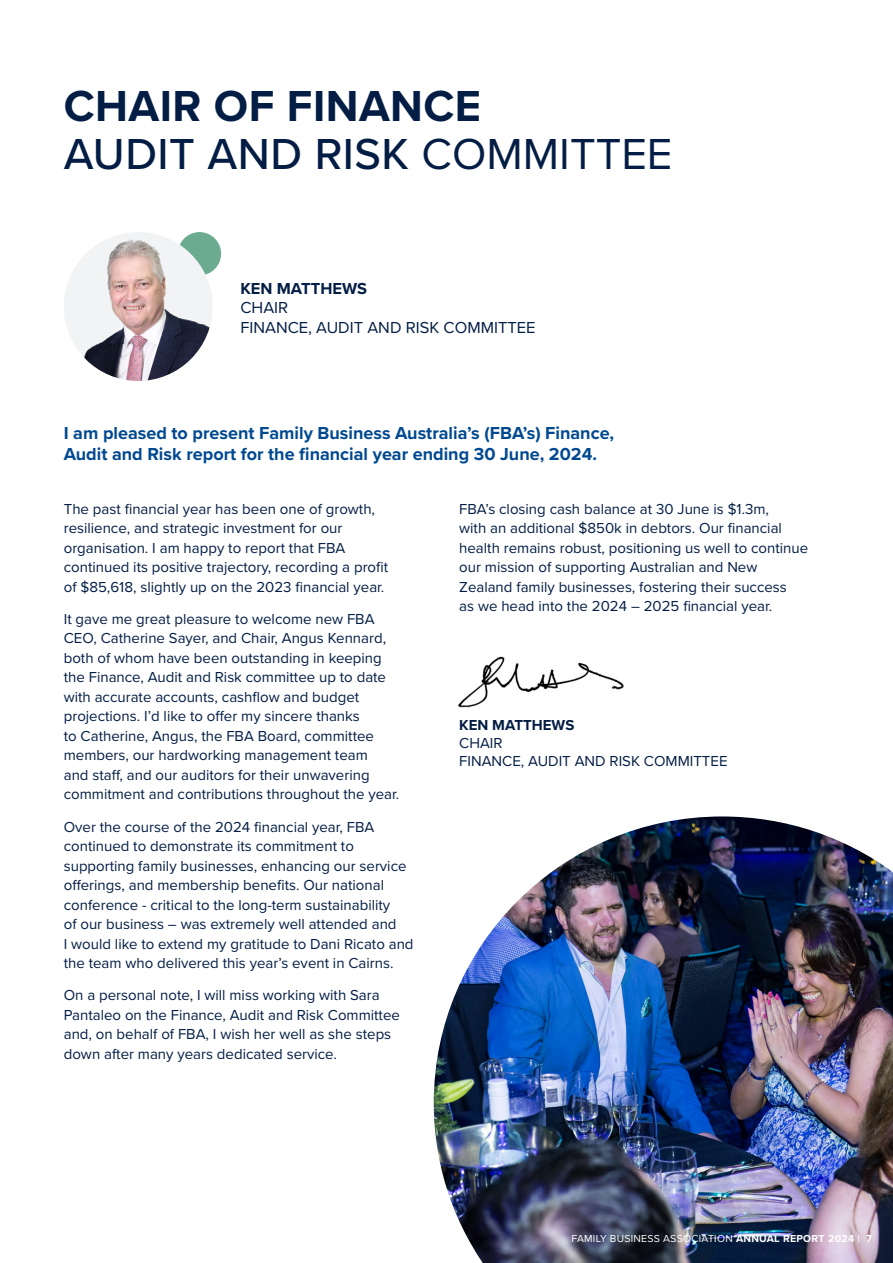
<style>
.page{position:relative;width:893px;height:1263px;background:#fff}
.page>*{position:absolute;margin:0;border:0;box-sizing:border-box;transform-origin:0 0}
.TOC2{font:700 45px/48px "Proxima Nova";letter-spacing:.01em;color:#031d44}
.Body_starter{font:700 18px/21px "Proxima Nova";color:#004990}
.TOC2-2{font:16.5px/19.5px "Proxima Nova";color:#031d44}
.BODY_COPY{font:15px/19.5px "Proxima Nova";color:#031d44}
.TOC2-3{font:15px/18px "Proxima Nova";color:#031d44}
.t1{font:10.5px "Proxima Nova";letter-spacing:.025em;color:#fff}
.s1{font-weight:500}
.s2{font-weight:400}
.s3{font-weight:700}
</style>
<div class="page">
<img style="left:434px;top:816px;width:459px;height:447px">
<div style="left:178px;top:232px;width:43px;height:43px;background:#6bab90;border-radius:50%"></div>
<img style="left:64px;top:232px;width:149px;height:149px;border-radius:74px">
<img style="left:458px;top:656px;width:166px;height:52px">
<p class="TOC2" style="left:64px;top:81px;width:610px">CHAIR OF FINANCE<br><span class="s1">AUDIT AND RISK</span> <span class="s2">COMMITTEE</span></p>
<p class="TOC2-2" style="left:240px;top:278px;width:297px"><span class="s3">KEN MATTHEWS<br></span>CHAIR<br>FINANCE, AUDIT AND RISK COMMITTEE</p>
<p class="Body_starter" style="left:64px;top:422px;width:552px">I am pleased to present Family Business Australia’s (FBA’s) Finance,<br>Audit and Risk report for the financial year ending 30 June, 2024.</p>
<p class="BODY_COPY" style="left:64px;top:498px;width:326px">The past financial year has been one of growth, resilience, and strategic investment for our organisation. I am happy to report that FBA continued its positive trajectory, recording a profit of $85,618, slightly up on the 2023 financial year.</p>
<p class="BODY_COPY" style="left:64px;top:608px;width:337px">It gave me great pleasure to welcome new FBA CEO, Catherine Sayer, and Chair, Angus Kennard, both of whom have been outstanding in keeping the Finance, Audit and Risk committee up to date with accurate accounts, cashflow and budget projections. I’d like to offer my sincere thanks<br>to Catherine, Angus, the FBA Board, committee members, our hardworking management team<br>and staff, and our auditors for their unwavering commitment and contributions throughout the year.</p>
<p class="BODY_COPY" style="left:64px;top:816px;width:351px">Over the course of the 2024 financial year, FBA continued to demonstrate its commitment to supporting family businesses, enhancing our service offerings, and membership benefits. Our national conference - critical to the long-term sustainability<br>of our business – was extremely well attended and<br>I would like to extend my gratitude to Dani Ricato and the team who delivered this year’s event in Cairns.</p>
<p class="BODY_COPY" style="left:64px;top:985px;width:338px">On a personal note, I will miss working with Sara Pantaleo on the Finance, Audit and Risk Committee and, on behalf of FBA, I wish her well as she steps down after many years dedicated service.</p>
<p class="BODY_COPY" style="left:459px;top:498px;width:350px">FBA’s closing cash balance at 30 June is $1.3m,<br>with an additional $850k in debtors. Our financial health remains robust, positioning us well to continue our mission of supporting Australian and New Zealand family businesses, fostering their success<br>as we head into the 2024 – 2025 financial year.</p>
<p class="TOC2-3" style="left:459px;top:715px;width:270px"><span class="s3">KEN MATTHEWS<br></span>CHAIR<br>FINANCE, AUDIT AND RISK COMMITTEE</p>
<p class="t1" style="left:571px;top:1230px;width:302px">FAMILY BUSINESS ASSOCIATION <span class="s3">ANNUAL REPORT 2024</span> <span class="s1">|</span> <span class="s3">7</span></p>
</div>
